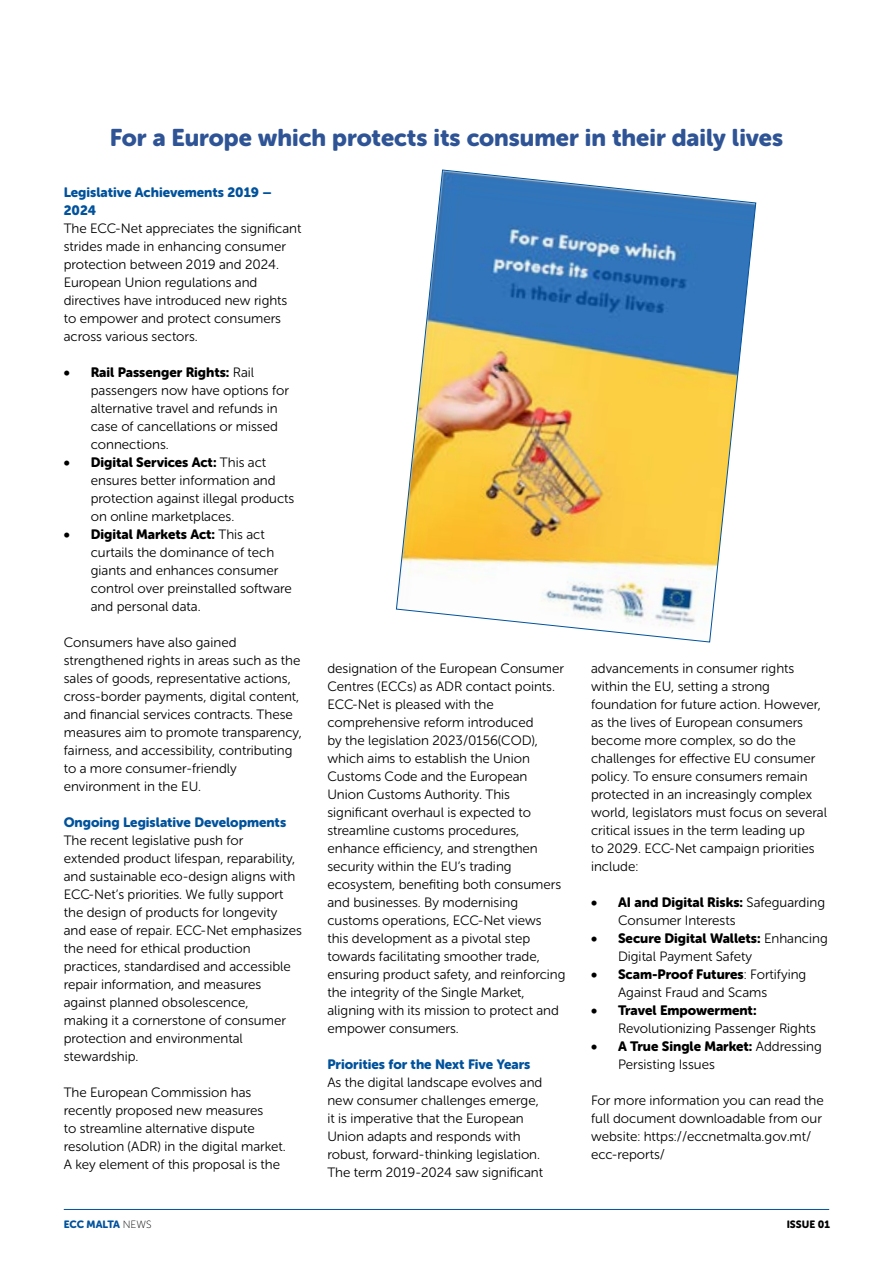
<style>
.page{position:relative;width:893px;height:1263px;background:#fff}
.page>*{position:absolute;margin:0;border:0;box-sizing:border-box;transform-origin:0 0}
.t1{font:24px "Museo Sans Rounded 900";color:#2f5496}
.t2{font:13.5px/18px "Museo Sans Rounded 300";color:#000}
.t3{font:13.5px "Museo Sans Rounded 900";color:#000}
.t4{font:13.5px/18px "Museo Sans Rounded 900";color:#00529c}
.t5{font:10.5px "Museo Sans Rounded 900";letter-spacing:-.015em;color:#00529c}
.t6{font:10.5px "Museo Sans Rounded 900";color:#000}
.s1{font-family:"Museo Sans Rounded 300"}
.s2{font-family:"Museo Sans Rounded 100";color:#000}
</style>
<div class="page">
<hr style="left:64px;top:1209px;width:765px;height:1px;background:#00529c">
<img style="left:396px;top:170px;width:360px;height:472px">
<h1 class="t1" style="left:110px;top:124px;width:675px">For a Europe which protects its consumer in their daily lives</h1>
<p class="t4" style="left:64px;top:184px;width:210px">Legislative Achievements 2019 –<br>2024</p>
<p class="t2" style="left:64px;top:220px;width:239px">The ECC-Net appreciates the significant strides made in enhancing consumer protection between 2019 and 2024.<br>European Union regulations and directives have introduced new rights to empower and protect consumers across various sectors.</p>
<p class="t3" style="left:64px;top:365px;width:192px">• Rail Passenger Rights: <span class="s1">Rail</span></p>
<p class="t2" style="left:91px;top:382px;width:200px">passengers now have options for alternative travel and refunds in case of cancellations or missed connections.</p>
<p class="t3" style="left:64px;top:455px;width:204px">• Digital Services Act: <span class="s1">This act</span></p>
<p class="t2" style="left:91px;top:472px;width:205px">ensures better information and protection against illegal products on online marketplaces.</p>
<p class="t3" style="left:64px;top:527px;width:203px">• Digital Markets Act: <span class="s1">This act</span></p>
<p class="t2" style="left:91px;top:544px;width:203px">curtails the dominance of tech giants and enhances consumer control over preinstalled software and personal data.</p>
<p class="t2" style="left:64px;top:634px;width:240px">Consumers have also gained strengthened rights in areas such as the sales of goods, representative actions, cross-border payments, digital content, and financial services contracts. These measures aim to promote transparency, fairness, and accessibility, contributing to a more consumer-friendly environment in the EU.</p>
<p class="t4" style="left:64px;top:813px;width:224px">Ongoing Legislative Developments</p>
<p class="t2" style="left:64px;top:832px;width:240px">The recent legislative push for extended product lifespan, reparability, and sustainable eco-design aligns with ECC-Net’s priorities. We fully support the design of products for longevity and ease of repair. ECC-Net emphasizes the need for ethical production practices, standardised and accessible repair information, and measures against planned obsolescence,<br>making it a cornerstone of consumer protection and environmental stewardship.</p>
<p class="t2" style="left:64px;top:1084px;width:224px">The European Commission has recently proposed new measures<br>to streamline alternative dispute resolution (ADR) in the digital market.<br>A key element of this proposal is the</p>
<p class="t2" style="left:327px;top:660px;width:240px">designation of the European Consumer Centres (ECCs) as ADR contact points.<br>ECC-Net is pleased with the comprehensive reform introduced<br>by the legislation 2023/0156(COD), which aims to establish the Union Customs Code and the European Union Customs Authority. This significant overhaul is expected to streamline customs procedures, enhance efficiency, and strengthen security within the EU’s trading ecosystem, benefiting both consumers and businesses. By modernising customs operations, ECC-Net views this development as a pivotal step towards facilitating smoother trade, ensuring product safety, and reinforcing the integrity of the Single Market, aligning with its mission to protect and empower consumers.</p>
<p class="t4" style="left:327px;top:1056px;width:204px">Priorities for the Next Five Years</p>
<p class="t2" style="left:327px;top:1074px;width:217px">As the digital landscape evolves and new consumer challenges emerge, it is imperative that the European Union adapts and responds with robust, forward-thinking legislation.<br>The term 2019-2024 saw significant</p>
<p class="t2" style="left:591px;top:660px;width:237px">advancements in consumer rights within the EU, setting a strong foundation for future action. However, as the lives of European consumers become more complex, so do the challenges for effective EU consumer policy. To ensure consumers remain protected in an increasingly complex world, legislators must focus on several critical issues in the term leading up<br>to 2029. ECC-Net campaign priorities include:</p>
<p class="t3" style="left:591px;top:895px;width:235px">• AI and Digital Risks: <span class="s1">Safeguarding</span></p>
<p class="t2" style="left:618px;top:912px;width:119px">Consumer Interests</p>
<p class="t3" style="left:591px;top:931px;width:238px">• Secure Digital Wallets: <span class="s1">Enhancing</span></p>
<p class="t2" style="left:618px;top:948px;width:135px">Digital Payment Safety</p>
<p class="t3" style="left:591px;top:967px;width:217px">• Scam-Proof Futures<span class="s1">: Fortifying</span></p>
<p class="t2" style="left:618px;top:984px;width:151px">Against Fraud and Scams</p>
<p class="t3" style="left:591px;top:1003px;width:167px">• Travel Empowerment:</p>
<p class="t2" style="left:618px;top:1020px;width:199px">Revolutionizing Passenger Rights</p>
<p class="t3" style="left:591px;top:1039px;width:232px">• A True Single Market: <span class="s1">Addressing</span></p>
<p class="t2" style="left:618px;top:1056px;width:98px">Persisting Issues</p>
<p class="t2" style="left:591px;top:1092px;width:234px">For more information you can read the full document downloadable from our website: https://eccnetmalta.gov.mt/ ecc-reports/</p>
<p class="t5" style="left:64px;top:1219px;width:89px">ECC MALTA <span class="s2">NEWS</span></p>
<p class="t6" style="left:787px;top:1219px;width:45px">ISSUE 01</p>
</div>
